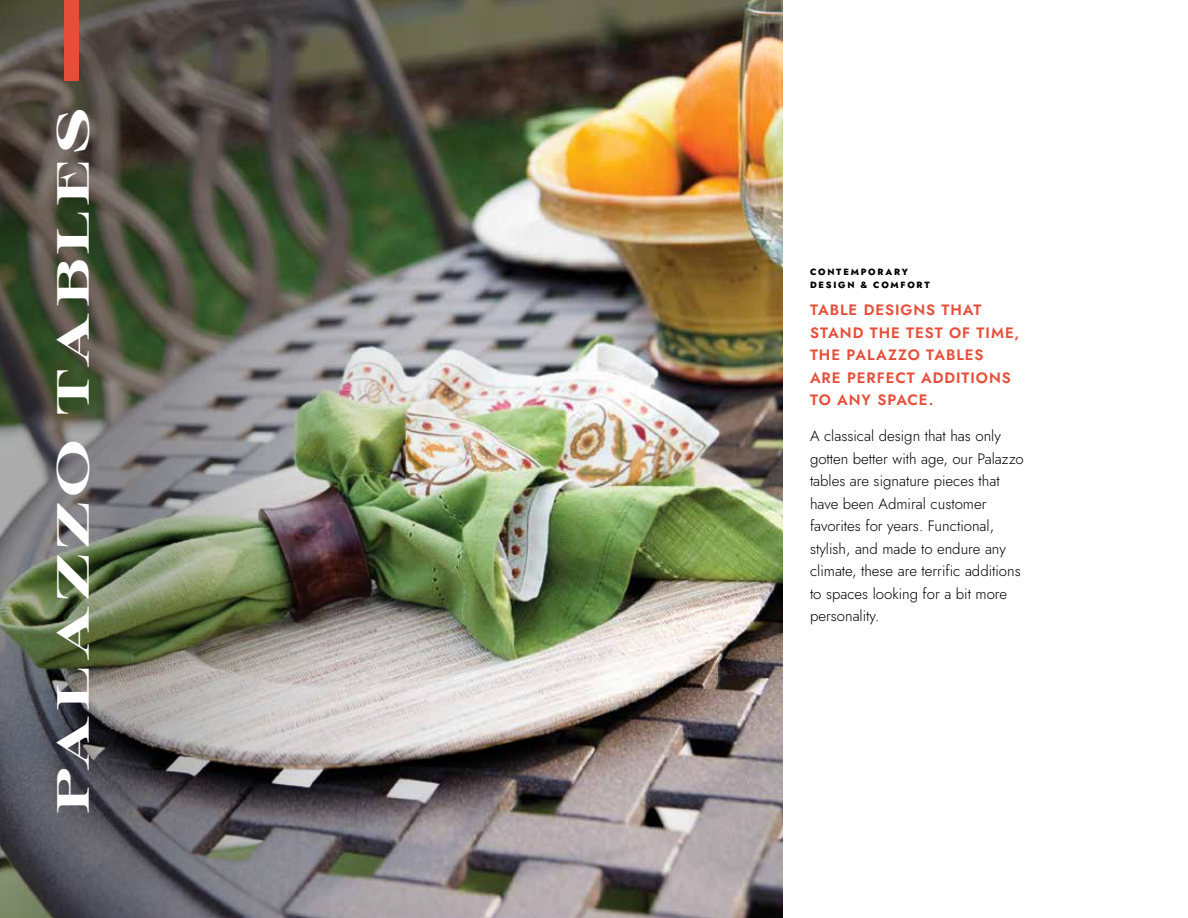
<style>
.page{position:relative;width:1188px;height:918px;background:#fff}
.page>*{position:absolute;margin:0;border:0;box-sizing:border-box;transform-origin:0 0}
.t1{font:700 expanded 45px "Sprat";letter-spacing:.085em;color:#fff}
.t2{font:300 15px/22.5px "Jost";color:#000}
.t3{font:600 15px/22.5px "Jost";letter-spacing:.065em;color:#e74e39}
.t4{font:800 9px/13.5px "Jost";letter-spacing:.195em;color:#000}
</style>
<div class="page">
<img style="left:0;top:0;width:783px;height:918px">
<div style="left:64px;top:0;width:15px;height:81px;background:#e74e39"></div>
<h1 class="t1" style="left:45px;top:814px;width:708px;rotate:-90deg">palazzo tables</h1>
<p class="t4" style="left:810px;top:265px;width:121px">CONTEMPORARY<br>DESIGN &amp; COMFORT</p>
<p class="t3" style="left:810px;top:299px;width:211px">TABLE DESIGNS THAT<br>STAND THE TEST OF TIME,<br>THE PALAZZO TABLES<br>ARE PERFECT ADDITIONS<br>TO ANY SPACE.</p>
<p class="t2" style="left:810px;top:425px;width:215px">A classical design that has only gotten better with age, our Palazzo tables are signature pieces that have been Admiral customer favorites for years. Functional, stylish, and made to endure any climate, these are terrific additions to spaces looking for a bit more personality.</p>
</div>
